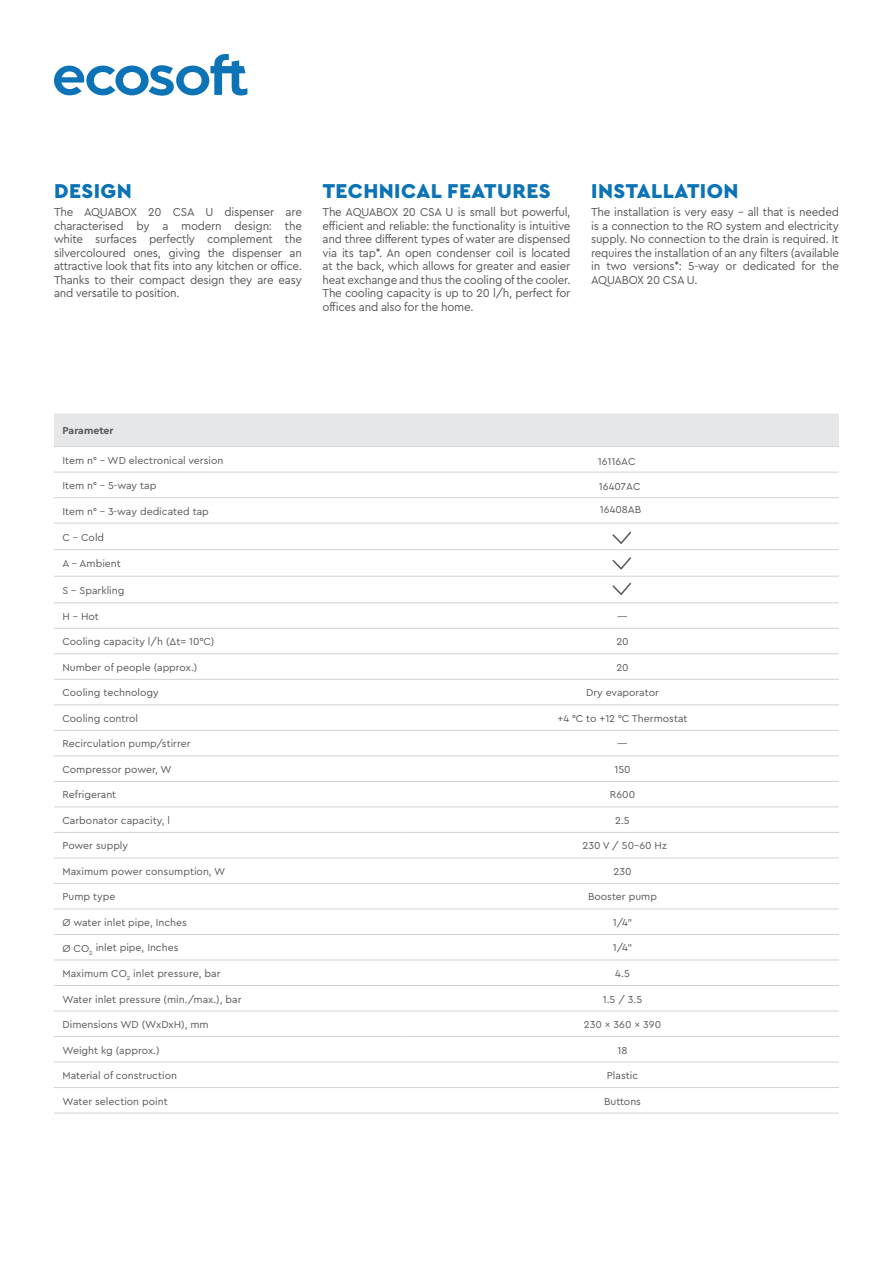
<style>
.page{position:relative;width:893px;height:1263px;background:#fff}
.page>*{position:absolute;margin:0;border:0;box-sizing:border-box;transform-origin:0 0}
.t1{font:900 21px "Cera PRO";letter-spacing:.02em;color:#0c73b7}
.t2{font:12px/13.5px "Cera PRO";letter-spacing:-.02em;color:#57585a;text-align:justify;scale:.96 1}
.t3{font:10.5px "Cera PRO";color:#57585a}
.t4{font:700 10.5px "Cera PRO";color:#57585a}
</style>
<div class="page">
<svg style="left:54px;top:54px;width:193px;height:42px"></svg>
<div style="left:54px;top:414px;width:785px;height:32px;background:#e6e7e9"></div>
<hr style="left:54px;top:446px;width:352px;height:1px;background:#d1d2d4">
<hr style="left:406px;top:446px;width:433px;height:1px;background:#d1d2d4">
<hr style="left:54px;top:472px;width:352px;height:1px;background:#d1d2d4">
<hr style="left:406px;top:472px;width:433px;height:1px;background:#d1d2d4">
<hr style="left:54px;top:497px;width:352px;height:1px;background:#d1d2d4">
<hr style="left:54px;top:523px;width:352px;height:1px;background:#d1d2d4">
<hr style="left:406px;top:497px;width:433px;height:1px;background:#d1d2d4">
<hr style="left:406px;top:523px;width:433px;height:1px;background:#d1d2d4">
<hr style="left:54px;top:549px;width:352px;height:1px;background:#d1d2d4">
<hr style="left:406px;top:549px;width:433px;height:1px;background:#d1d2d4">
<hr style="left:54px;top:576px;width:352px;height:1px;background:#d1d2d4">
<hr style="left:406px;top:576px;width:433px;height:1px;background:#d1d2d4">
<hr style="left:54px;top:602px;width:352px;height:1px;background:#d1d2d4">
<hr style="left:406px;top:602px;width:433px;height:1px;background:#d1d2d4">
<hr style="left:54px;top:628px;width:352px;height:1px;background:#d1d2d4">
<hr style="left:54px;top:653px;width:352px;height:1px;background:#d1d2d4">
<hr style="left:406px;top:628px;width:433px;height:1px;background:#d1d2d4">
<hr style="left:406px;top:653px;width:433px;height:1px;background:#d1d2d4">
<hr style="left:406px;top:679px;width:433px;height:1px;background:#d1d2d4">
<hr style="left:54px;top:679px;width:352px;height:1px;background:#d1d2d4">
<hr style="left:54px;top:704px;width:352px;height:1px;background:#d1d2d4">
<hr style="left:54px;top:730px;width:352px;height:1px;background:#d1d2d4">
<hr style="left:54px;top:755px;width:352px;height:1px;background:#d1d2d4">
<hr style="left:406px;top:704px;width:433px;height:1px;background:#d1d2d4">
<hr style="left:406px;top:730px;width:433px;height:1px;background:#d1d2d4">
<hr style="left:406px;top:755px;width:433px;height:1px;background:#d1d2d4">
<hr style="left:54px;top:781px;width:352px;height:1px;background:#d1d2d4">
<hr style="left:54px;top:806px;width:352px;height:1px;background:#d1d2d4">
<hr style="left:54px;top:832px;width:352px;height:1px;background:#d1d2d4">
<hr style="left:54px;top:857px;width:352px;height:1px;background:#d1d2d4">
<hr style="left:54px;top:883px;width:352px;height:1px;background:#d1d2d4">
<hr style="left:54px;top:908px;width:352px;height:1px;background:#d1d2d4">
<hr style="left:406px;top:781px;width:433px;height:1px;background:#d1d2d4">
<hr style="left:406px;top:806px;width:433px;height:1px;background:#d1d2d4">
<hr style="left:406px;top:832px;width:433px;height:1px;background:#d1d2d4">
<hr style="left:406px;top:857px;width:433px;height:1px;background:#d1d2d4">
<hr style="left:406px;top:883px;width:433px;height:1px;background:#d1d2d4">
<hr style="left:406px;top:908px;width:433px;height:1px;background:#d1d2d4">
<hr style="left:54px;top:934px;width:352px;height:1px;background:#d1d2d4">
<hr style="left:54px;top:959px;width:352px;height:1px;background:#d1d2d4">
<hr style="left:54px;top:985px;width:352px;height:1px;background:#d1d2d4">
<hr style="left:54px;top:1011px;width:352px;height:1px;background:#d1d2d4">
<hr style="left:406px;top:934px;width:433px;height:1px;background:#d1d2d4">
<hr style="left:406px;top:959px;width:433px;height:1px;background:#d1d2d4">
<hr style="left:406px;top:985px;width:433px;height:1px;background:#d1d2d4">
<hr style="left:406px;top:1011px;width:433px;height:1px;background:#d1d2d4">
<hr style="left:54px;top:1036px;width:352px;height:1px;background:#d1d2d4">
<hr style="left:54px;top:1062px;width:352px;height:1px;background:#d1d2d4">
<hr style="left:54px;top:1087px;width:352px;height:1px;background:#d1d2d4">
<hr style="left:406px;top:1036px;width:433px;height:1px;background:#d1d2d4">
<hr style="left:406px;top:1062px;width:433px;height:1px;background:#d1d2d4">
<hr style="left:406px;top:1087px;width:433px;height:1px;background:#d1d2d4">
<hr style="left:54px;top:1113px;width:352px;height:1px;background:#d1d2d4">
<hr style="left:406px;top:1113px;width:433px;height:1px;background:#d1d2d4">
<svg style="left:612px;top:531px;width:20px;height:14px"></svg>
<svg style="left:612px;top:557px;width:20px;height:13px"></svg>
<svg style="left:612px;top:582px;width:20px;height:14px"></svg>
<h1 class="t1" style="left:54px;top:177px;width:79px">DESIGN</h1>
<p class="t2" style="left:54px;top:205px;width:260px">The AQUABOX 20 CSA U dispenser are characterised by a modern design: the white surfaces perfectly complement the silvercoloured ones, giving the dispenser an attractive look that fits into any kitchen or office.<br>Thanks to their compact design they are easy and versatile to position.</p>
<h1 class="t1" style="left:323px;top:177px;width:229px">TECHNICAL FEATURES</h1>
<p class="t2" style="left:323px;top:205px;width:260px">The AQUABOX 20 CSA U is small but powerful, efficient and reliable: the functionality is intuitive and three different types of water are dispensed via its tap*. An open condenser coil is located at the back, which allows for greater and easier heat exchange and thus the cooling of the cooler.<br>The cooling capacity is up to 20 l/h, perfect for offices and also for the home.</p>
<h1 class="t1" style="left:591px;top:177px;width:149px">INSTALLATION</h1>
<p class="t2" style="left:591px;top:205px;width:260px">The installation is very easy - all that is needed is a connection to the RO system and electricity supply. No connection to the drain is required. It requires the installation of an any filters (available in two versions*: 5-way or dedicated for the AQUABOX 20 CSA U.</p>
<p class="t4" style="left:63px;top:424px;width:53px">Parameter</p>
<p class="t3" style="left:63px;top:453px;width:162px">Item n° - WD electronical version</p>
<p class="t3" style="left:598px;top:454px;width:39px">16116AC</p>
<p class="t3" style="left:63px;top:479px;width:95px">Item n° - 5-way tap</p>
<p class="t3" style="left:599px;top:479px;width:43px">16407AC</p>
<p class="t3" style="left:63px;top:504px;width:148px">Item n° - 3-way dedicated tap</p>
<p class="t3" style="left:600px;top:503px;width:43px">16408AB</p>
<p class="t3" style="left:63px;top:530px;width:43px">C - Cold</p>
<p class="t3" style="left:63px;top:557px;width:60px">A - Ambient</p>
<p class="t3" style="left:63px;top:583px;width:64px">S - Sparkling</p>
<p class="t3" style="left:63px;top:609px;width:38px">H - Hot</p>
<p class="t3" style="left:617px;top:609px;width:12px">—</p>
<p class="t3" style="left:63px;top:635px;width:153px">Cooling capacity l/h (Δt= 10°C)</p>
<p class="t3" style="left:616px;top:635px;width:14px">20</p>
<p class="t3" style="left:63px;top:660px;width:136px">Number of people (approx.)</p>
<p class="t3" style="left:616px;top:660px;width:14px">20</p>
<p class="t3" style="left:63px;top:686px;width:98px">Cooling technology</p>
<p class="t3" style="left:586px;top:686px;width:74px">Dry evaporator</p>
<p class="t3" style="left:63px;top:711px;width:77px">Cooling control</p>
<p class="t3" style="left:557px;top:711px;width:132px">+4 °C to +12 °C Thermostat</p>
<p class="t3" style="left:63px;top:737px;width:130px">Recirculation pump/stirrer</p>
<p class="t3" style="left:617px;top:737px;width:12px">—</p>
<p class="t3" style="left:63px;top:762px;width:111px">Compressor power, W</p>
<p class="t3" style="left:614px;top:762px;width:18px">150</p>
<p class="t3" style="left:63px;top:788px;width:55px">Refrigerant</p>
<p class="t3" style="left:610px;top:788px;width:27px">R600</p>
<p class="t3" style="left:63px;top:813px;width:109px">Carbonator capacity, l</p>
<p class="t3" style="left:615px;top:813px;width:16px">2.5</p>
<p class="t3" style="left:63px;top:839px;width:67px">Power supply</p>
<p class="t3" style="left:582px;top:839px;width:86px">230 V / 50-60 Hz</p>
<p class="t3" style="left:63px;top:864px;width:164px">Maximum power consumption, W</p>
<p class="t3" style="left:613px;top:864px;width:19px">230</p>
<p class="t3" style="left:63px;top:890px;width:54px">Pump type</p>
<p class="t3" style="left:588px;top:890px;width:71px">Booster pump</p>
<p class="t3" style="left:63px;top:915px;width:126px">Ø water inlet pipe, Inches</p>
<p class="t3" style="left:613px;top:915px;width:21px">1/4”</p>
<p class="t3" style="left:63px;top:941px;width:117px">Ø CO<sub>2</sub> inlet pipe, Inches</p>
<p class="t3" style="left:613px;top:941px;width:21px">1/4”</p>
<p class="t3" style="left:62px;top:966px;width:160px">Maximum CO<sub>2</sub> inlet pressure, bar</p>
<p class="t3" style="left:615px;top:966px;width:16px">4.5</p>
<p class="t3" style="left:63px;top:992px;width:181px">Water inlet pressure (min./max.), bar</p>
<p class="t3" style="left:603px;top:992px;width:41px">1.5 / 3.5</p>
<p class="t3" style="left:63px;top:1017px;width:148px">Dimensions WD (WxDxH), mm</p>
<p class="t3" style="left:584px;top:1017px;width:79px">230 x 360 x 390</p>
<p class="t3" style="left:63px;top:1043px;width:99px">Weight kg (approx.)</p>
<p class="t3" style="left:617px;top:1043px;width:12px">18</p>
<p class="t3" style="left:63px;top:1068px;width:116px">Material of construction</p>
<p class="t3" style="left:607px;top:1068px;width:33px">Plastic</p>
<p class="t3" style="left:63px;top:1094px;width:107px">Water selection point</p>
<p class="t3" style="left:604px;top:1094px;width:39px">Buttons</p>
</div>
